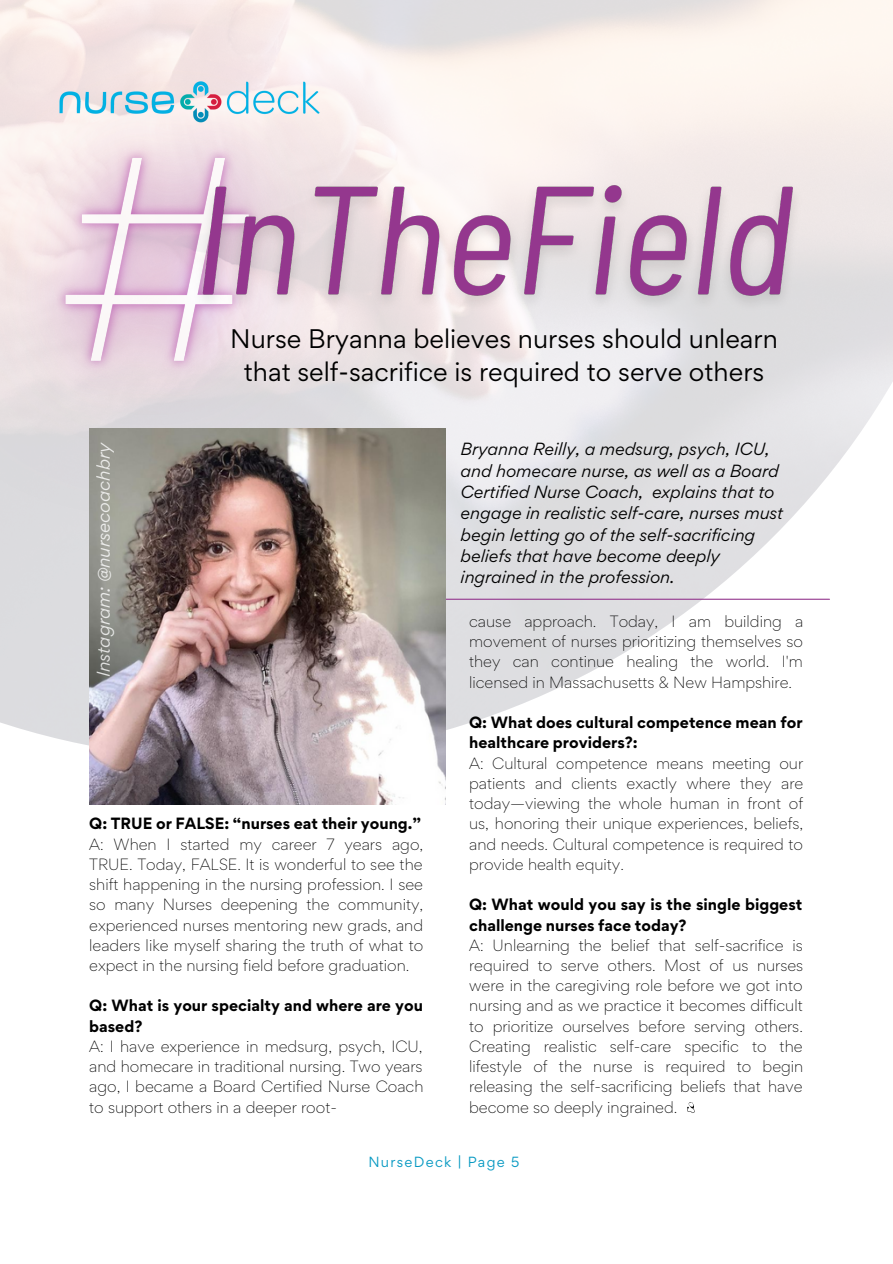
<style>
.page{position:relative;width:893px;height:1264px;background:#fff}
.page>*{position:absolute;margin:0;border:0;box-sizing:border-box;transform-origin:0 0}
.t1{font:24px/32.5px "Gordita";color:#000;text-align:center}
.t2{font:italic 16.5px "Gordita";color:#fff}
.t3{font:italic 15.75px/21.3px "Gordita";color:#000}
.t4{font:300 14.55px/20.2px "Gordita";color:#000;text-align:justify}
.t5{font:700 14.55px/20.2px "Gordita";color:#000}
.t6{font:13.05px "Gordita";letter-spacing:.1em;color:#0799c2}
</style>
<div class="page">
<img style="left:0;top:0;width:606px;height:746px">
<img style="left:175px;top:128px;width:636px;height:221px">
<hr style="left:400px;top:598px;width:429px;height:2px;background:#94378e">
<img style="left:89px;top:428px;width:357px;height:376px">
<svg style="left:687px;top:1102px;width:8px;height:11px"></svg>
<h1 class="t1" style="left:230px;top:322px;width:549px">Nurse Bryanna believes nurses should unlearn that self-sacrifice is required to serve others</h1>
<p class="t2" style="left:92px;top:677px;width:235px;rotate:-90deg">Instagram: @nursecoachbry</p>
<p class="t5" style="left:89px;top:813px;width:333px">Q: TRUE or FALSE: “nurses eat their young.”</p>
<p class="t4" style="left:89px;top:833px;width:335px">A: When I started my career 7 years ago, TRUE. Today, FALSE. It is wonderful to see the shift happening in the nursing profession. I see so many Nurses deepening the community, experienced nurses mentoring new grads, and leaders like myself sharing the truth of what to expect in the nursing field before graduation.</p>
<p class="t5" style="left:89px;top:995px;width:335px">Q: What is your specialty and where are you based?</p>
<p class="t4" style="left:89px;top:1036px;width:336px">A: I have experience in medsurg, psych, ICU, and homecare in traditional nursing. Two years ago, I became a Board Certified Nurse Coach to support others in a deeper root-</p>
<p class="t3" style="left:460px;top:438px;width:324px">Bryanna Reilly, a medsurg, psych, ICU, and homecare nurse, as well as a Board Certified Nurse Coach, explains that to engage in realistic self-care, nurses must begin letting go of the self-sacrificing beliefs that have become deeply ingrained in the profession.</p>
<p class="t4" style="left:469px;top:611px;width:335px">cause approach. Today, I am building a movement of nurses prioritizing themselves so they can continue healing the world. I'm licensed in Massachusetts &amp; New Hampshire.</p>
<p class="t5" style="left:469px;top:712px;width:335px">Q: What does cultural competence mean for healthcare providers?:</p>
<p class="t4" style="left:469px;top:752px;width:335px">A: Cultural competence means meeting our patients and clients exactly where they are today—viewing the whole human in front of us, honoring their unique experiences, beliefs, and needs. Cultural competence is required to provide health equity.</p>
<p class="t5" style="left:469px;top:894px;width:334px">Q: What would you say is the single biggest challenge nurses face today?</p>
<p class="t4" style="left:469px;top:934px;width:336px">A: Unlearning the belief that self-sacrifice is required to serve others. Most of us nurses were in the caregiving role before we got into nursing and as we practice it becomes difficult to prioritize ourselves before serving others.<br>Creating realistic self-care specific to the lifestyle of the nurse is required to begin releasing the self-sacrificing beliefs that have become so deeply ingrained.</p>
<p class="t6" style="left:368px;top:1152px;width:152px">NurseDeck | Page 5</p>
</div>
